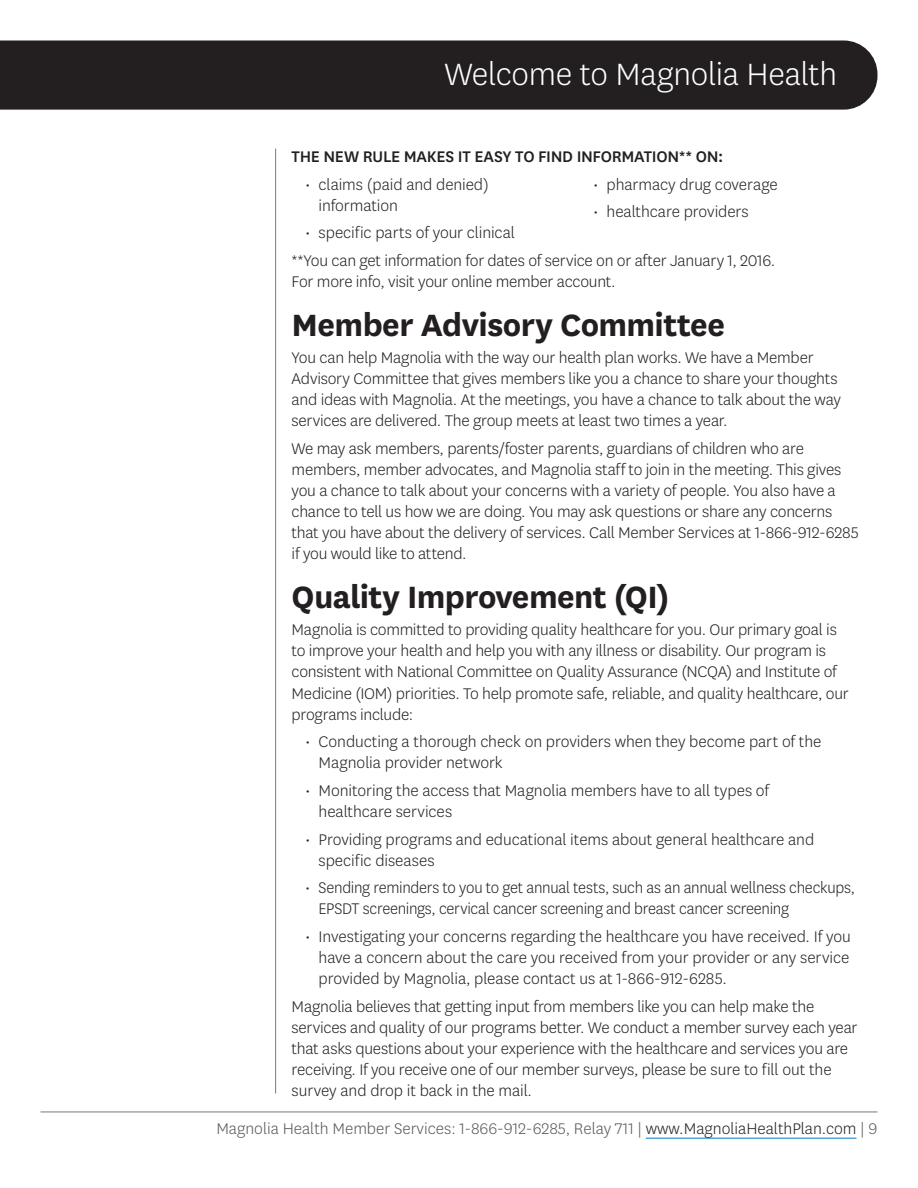
<style>
.page{position:relative;width:918px;height:1188px;background:#fff}
.page>*{position:absolute;margin:0;border:0;box-sizing:border-box;transform-origin:0 0}
.t1{font:700 36px "Centene Sans";letter-spacing:-.015em;color:#231f20}
.t2{font:300 36px "Centene Sans";letter-spacing:-.01em;color:#fff}
.t3{font:300 18px/21px "Centene Sans";letter-spacing:-.01em;color:#231f20}
.t4{font:300 18px/21px "Centene Sans";letter-spacing:-.01em;color:#231f20;scale:.96 1}
.t5{font:300 18px "Centene Sans";color:#57585a}
.t6{font:500 18px "Centene Sans";letter-spacing:-.015em;color:#231f20}
.s1{color:#231f20}
</style>
<div class="page">
<hr style="left:275px;top:148px;width:1px;height:946px;background:#787a7d">
<hr style="left:40px;top:1112px;width:838px;height:1px;background:#787a7d">
<hr style="left:646px;top:1138px;width:211px;height:1px;background:#0079c2">
<div style="left:0;top:40px;width:878px;height:70px;background:#231f20"></div>
<h1 class="t2" style="left:444px;top:51px;width:394px">Welcome to Magnolia Health</h1>
<p class="t6" style="left:292px;top:144px;width:433px">THE NEW RULE MAKES IT EASY TO FIND INFORMATION** ON:</p>
<p class="t3" style="left:305px;top:173px;width:7px">•</p>
<p class="t3" style="left:593px;top:170px;width:7px;line-height:27.8px">• •</p>
<p class="t3" style="left:305px;top:222px;width:7px">•</p>
<p class="t3" style="left:319px;top:173px;width:172px">claims (paid and denied) information</p>
<p class="t3" style="left:319px;top:222px;width:198px">specific parts of your clinical</p>
<p class="t3" style="left:607px;top:173px;width:173px">pharmacy drug coverage</p>
<p class="t3" style="left:607px;top:201px;width:144px">healthcare providers</p>
<p class="t3" style="left:292px;top:250px;width:485px">**You can get information for dates of service on or after January 1, 2016.<br>For more info, visit your online member account.</p>
<h3 class="t1" style="left:292px;top:299px;width:435px">Member Advisory Committee</h3>
<p class="t3" style="left:292px;top:347px;width:551px">You can help Magnolia with the way our health plan works. We have a Member Advisory Committee that gives members like you a chance to share your thoughts and ideas with Magnolia. At the meetings, you have a chance to talk about the way services are delivered. The group meets at least two times a year.</p>
<p class="t3" style="left:292px;top:438px;width:569px">We may ask members, parents/foster parents, guardians of children who are members, member advocates, and Magnolia staff to join in the meeting. This gives you a chance to talk about your concerns with a variety of people. You also have a chance to tell us how we are doing. You may ask questions or share any concerns that you have about the delivery of services. Call Member Services at 1-866-912-6285 if you would like to attend.</p>
<h3 class="t1" style="left:292px;top:571px;width:379px">Quality Improvement (QI)</h3>
<p class="t3" style="left:292px;top:619px;width:559px">Magnolia is committed to providing quality healthcare for you. Our primary goal is to improve your health and help you with any illness or disability. Our program is consistent with National Committee on Quality Assurance (NCQA) and Institute of Medicine (IOM) priorities. To help promote safe, reliable, and quality healthcare, our programs include:</p>
<p class="t3" style="left:305px;top:731px;width:7px">•</p>
<p class="t3" style="left:319px;top:731px;width:504px">Conducting a thorough check on providers when they become part of the<br>Magnolia provider network</p>
<p class="t3" style="left:319px;top:779px;width:452px">Monitoring the access that Magnolia members have to all types of healthcare services</p>
<p class="t3" style="left:319px;top:828px;width:497px">Providing programs and educational items about general healthcare and specific diseases</p>
<p class="t4" style="left:319px;top:877px;width:560px">Sending reminders to you to get annual tests, such as an annual wellness checkups,<br>EPSDT screenings, cervical cancer screening and breast cancer screening</p>
<p class="t3" style="left:319px;top:926px;width:534px;text-align:justify">Investigating your concerns regarding the healthcare you have received. If you have a concern about the care you received from your provider or any service provided by Magnolia, please contact us at 1-866-912-6285.</p>
<p class="t3" style="left:292px;top:995px;width:567px">Magnolia believes that getting input from members like you can help make the services and quality of our programs better. We conduct a member survey each year that asks questions about your experience with the healthcare and services you are receiving. If you receive one of our member surveys, please be sure to fill out the survey and drop it back in the mail.</p>
<p class="t5" style="left:216px;top:1117px;width:663px">Magnolia Health Member Services: 1-866-912-6285, Relay 711 | <span class="s1">www.MagnoliaHealthPlan.com</span> | 9</p>
<p class="t3" style="left:305px;top:779px;width:7px">•</p>
<p class="t3" style="left:305px;top:828px;width:7px">•</p>
<p class="t4" style="left:305px;top:877px;width:7px">•</p>
<p class="t3" style="left:305px;top:926px;width:7px">•</p>
</div>
